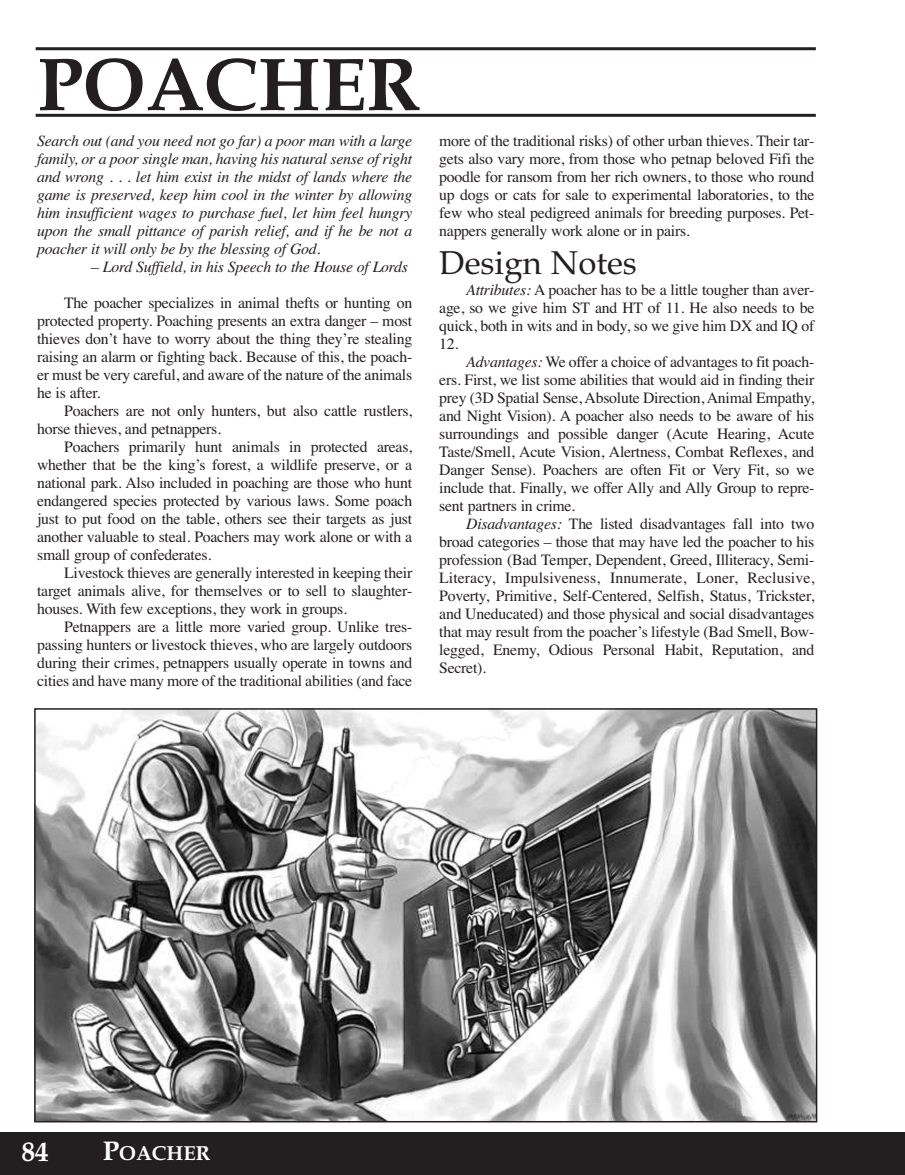
<style>
.page{position:relative;width:905px;height:1175px;background:#fff}
.page>*{position:absolute;margin:0;border:0;box-sizing:border-box;transform-origin:0 0}
.t1{font:700 75px "Book Antiqua";color:#231f20}
.t2{font:33px "Book Antiqua";color:#231f20}
.t3{font:700 27px "Book Antiqua";color:#fff}
.t4{font:700 20.25px "Book Antiqua";color:#fff}
.t5{font:15.75px/18px "Times";letter-spacing:-.015em;color:#231f20;text-align:justify}
.t6{font:italic 15.75px/18px "Times";letter-spacing:-.015em;color:#231f20;text-align:justify}
.s1{font-style:italic}
.s2{font-size:27px}
</style>
<div class="page">
<div style="left:0;top:1132px;width:904px;height:42px;background:#231f20"></div>
<hr style="left:904px;top:1132px;width:1px;height:42px;background:#231f20">
<hr style="left:36px;top:114px;width:779px;height:3px;background:#231f20">
<hr style="left:36px;top:47px;width:779px;height:3px;background:#231f20">
<img style="left:37px;top:711px;width:777px;height:408px">
<div style="left:34px;top:708px;width:783px;height:414px;border:2px solid #231f20"></div>
<h1 class="t1" style="left:37px;top:40px;width:385px">POACHER</h1>
<p class="t6" style="left:37px;top:132px;width:376px">Search out (and you need not go far) a poor man with a large family, or a poor single man, having his natural sense of right and wrong . . . let him exist in the midst of lands where the game is preserved, keep him cool in the winter by allowing him insufficient wages to purchase fuel, let him feel hungry upon the small pittance of parish relief, and if he be not a poacher it will only be by the blessing of God.</p>
<p class="t6" style="left:91px;top:258px;width:318px">– Lord Suffield, in his Speech to the House of Lords</p>
<p class="t5" style="left:37px;top:294px;width:376px;text-indent:27px">The poacher specializes in animal thefts or hunting on protected property. Poaching presents an extra danger – most thieves don’t have to worry about the thing they’re stealing raising an alarm or fighting back. Because of this, the poach&shy;er must be very careful, and aware of the nature of the animals he is after.</p>
<p class="t5" style="left:37px;top:402px;width:376px;text-indent:27px">Poachers are not only hunters, but also cattle rustlers, horse thieves, and petnappers.</p>
<p class="t5" style="left:37px;top:438px;width:376px;text-indent:27px">Poachers primarily hunt animals in protected areas, whether that be the king’s forest, a wildlife preserve, or a national park. Also included in poaching are those who hunt endangered species protected by various laws. Some poach just to put food on the table, others see their targets as just another valuable to steal. Poachers may work alone or with a small group of confederates.</p>
<p class="t5" style="left:37px;top:564px;width:376px;text-indent:27px">Livestock thieves are generally interested in keeping their target animals alive, for themselves or to sell to slaughter&shy;houses. With few exceptions, they work in groups.</p>
<p class="t5" style="left:37px;top:618px;width:376px;text-indent:27px">Petnappers are a little more varied group. Unlike tres&shy;passing hunters or livestock thieves, who are largely outdoors during their crimes, petnappers usually operate in towns and cities and have many more of the traditional abilities (and face</p>
<p class="t5" style="left:439px;top:132px;width:376px">more of the traditional risks) of other urban thieves. Their tar&shy;gets also vary more, from those who petnap beloved Fifi the poodle for ransom from her rich owners, to those who round up dogs or cats for sale to experimental laboratories, to the few who steal pedigreed animals for breeding purposes. Pet&shy;nappers generally work alone or in pairs.</p>
<h2 class="t2" style="left:439px;top:243px;width:199px">Design Notes</h2>
<p class="t5" style="left:439px;top:281px;width:376px;text-indent:27px"><span class="s1">Attributes:</span> A poacher has to be a little tougher than aver&shy;age, so we give him ST and HT of 11. He also needs to be quick, both in wits and in body, so we give him DX and IQ of 12.</p>
<p class="t5" style="left:439px;top:353px;width:376px;text-indent:27px"><span class="s1">Advantages:</span> We offer a choice of advantages to fit poach&shy;ers. First, we list some abilities that would aid in finding their prey (3D Spatial Sense, Absolute Direction, Animal Empathy, and Night Vision). A poacher also needs to be aware of his surroundings and possible danger (Acute Hearing, Acute Taste/Smell, Acute Vision, Alertness, Combat Reflexes, and Danger Sense). Poachers are often Fit or Very Fit, so we include that. Finally, we offer Ally and Ally Group to repre&shy;sent partners in crime.</p>
<p class="t5" style="left:439px;top:515px;width:376px;text-indent:27px"><span class="s1">Disadvantages:</span> The listed disadvantages fall into two broad categories – those that may have led the poacher to his profession (Bad Temper, Dependent, Greed, Illiteracy, Semi-Literacy, Impulsiveness, Innumerate, Loner, Reclusive, Poverty, Primitive, Self-Centered, Selfish, Status, Trickster, and Uneducated) and those physical and social disadvantages that may result from the poacher’s lifestyle (Bad Smell, Bow&shy;legged, Enemy, Odious Personal Habit, Reputation, and Secret).</p>
<h3 class="t3" style="left:22px;top:1136px;width:29px">84</h3>
<p class="t4" style="left:103px;top:1140px;width:109px"><span class="s2">P</span>OACHER</p>
</div>
